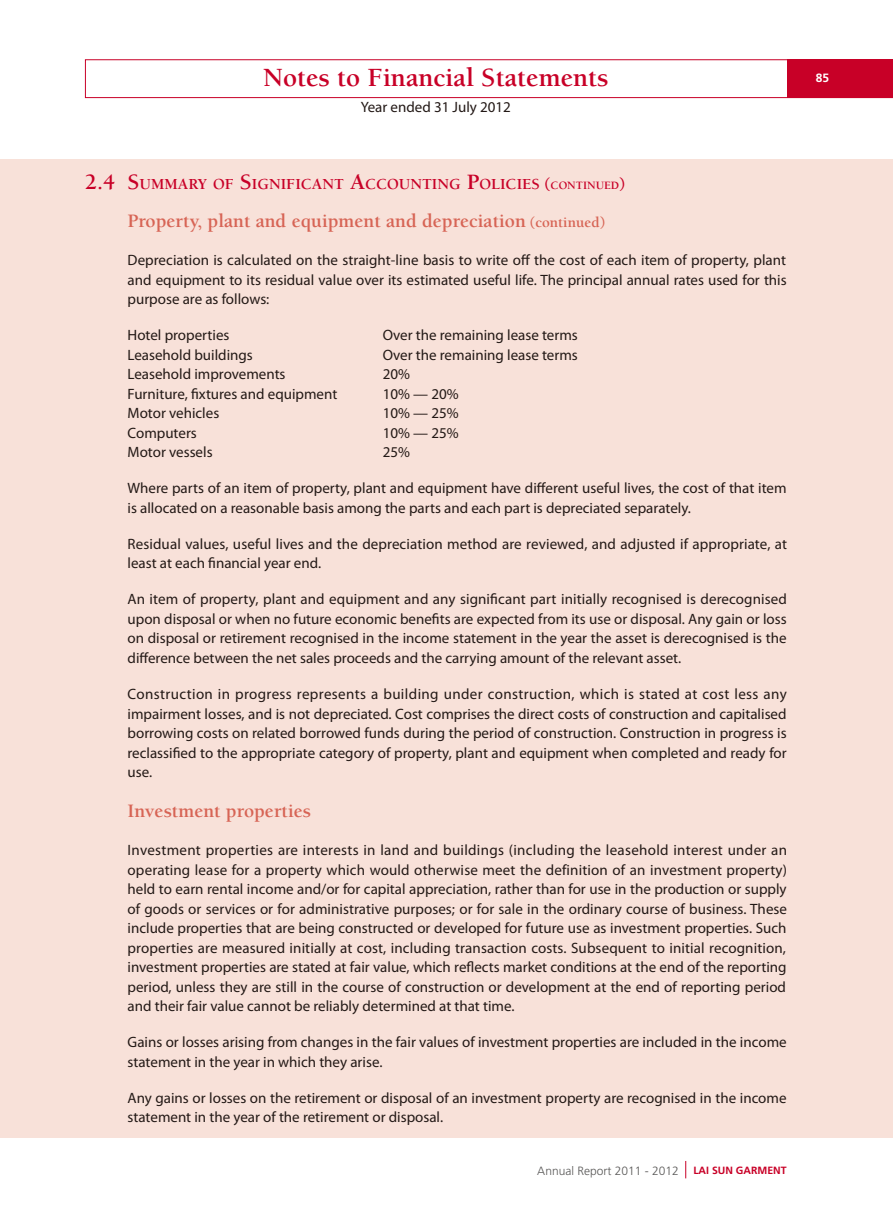
<style>
.page{position:relative;width:893px;height:1212px;background:#fff}
.page>*{position:absolute;margin:0;border:0;box-sizing:border-box;transform-origin:0 0}
.t1{font:700 27px "Berkeley Std";color:#c80027}
.t2{font:700 19.5px "Berkeley Std";color:#d76455}
.t3{font:700 15.75px "Berkeley Std";color:#c80027}
.t4{font:15px/19.5px "Myriad Pro";color:#231916;text-align:justify}
.t5{font:300 12px "Frutiger LT Std";color:#595857}
.t6{font:700 12px "Frutiger LT Std";color:#fff}
.t7{font:700 10.5px "Frutiger LT Std";color:#c80027}
.s1{font-size:22.5px}
.s2{font-size:16.5px}
.s3{font-size:11.55px}
.s4{font-size:15px}
</style>
<div class="page">
<svg style="left:85px;top:59px;width:808px;height:39px"></svg>
<div style="left:0;top:159px;width:893px;height:978px;background:#f8e1d9"></div>
<svg style="left:685px;top:1161px;width:1px;height:17px"></svg>
<h1 class="t1" style="left:263px;top:63px;width:347px">Notes to Financial Statements</h1>
<p class="t6" style="left:816px;top:70px;width:15px">85</p>
<p class="t4" style="left:361px;top:97px;width:152px">Year ended 31 July 2012</p>
<p class="t3" style="left:85px;top:175px;width:542px"><span class="s1">2.4 S</span> UMMARY OF <span class="s1">S</span>IGNIFICANT <span class="s1">A</span>CC OUNTING <span class="s1">P</span>OLICIES <span class="s2">(</span><span class="s3">CONTINUED</span><span class="s2">)</span></p>
<h2 class="t2" style="left:128px;top:211px;width:479px">Property, plant and equipment and depreciation <span class="s4">(continued)</span></h2>
<p class="t4" style="left:128px;top:250px;width:661px">Depreciation is calculated on the straight-line basis to write off the cost of each item of property, plant and equipment to its residual value over its estimated useful life. The principal annual rates used for this purpose are as follows:</p>
<p class="t4" style="left:128px;top:325px;width:103px">Hotel properties</p>
<p class="t4" style="left:383px;top:325px;width:197px">Over the remaining lease terms</p>
<p class="t4" style="left:128px;top:345px;width:127px">Leasehold buildings</p>
<p class="t4" style="left:383px;top:345px;width:197px">Over the remaining lease terms</p>
<p class="t4" style="left:128px;top:364px;width:160px">Leasehold improvements</p>
<p class="t4" style="left:383px;top:364px;width:29px">20%</p>
<p class="t4" style="left:128px;top:384px;width:211px">Furniture, fixtures and equipment</p>
<p class="t4" style="left:383px;top:384px;width:77px">10% — 20%</p>
<p class="t4" style="left:128px;top:403px;width:93px">Motor vehicles</p>
<p class="t4" style="left:383px;top:403px;width:77px">10% — 25%</p>
<p class="t4" style="left:128px;top:423px;width:71px">Computers</p>
<p class="t4" style="left:383px;top:423px;width:77px">10% — 25%</p>
<p class="t4" style="left:128px;top:442px;width:87px">Motor vessels</p>
<p class="t4" style="left:383px;top:442px;width:29px">25%</p>
<p class="t4" style="left:128px;top:478px;width:661px">Where parts of an item of property, plant and equipment have different useful lives, the cost of that item is allocated on a reasonable basis among the parts and each part is depreciated separately.</p>
<p class="t4" style="left:128px;top:534px;width:661px">Residual values, useful lives and the depreciation method are reviewed, and adjusted if appropriate, at least at each financial year end.</p>
<p class="t4" style="left:128px;top:589px;width:661px">An item of property, plant and equipment and any significant part initially recognised is derecognised upon disposal or when no future economic benefits are expected from its use or disposal. Any gain or loss on disposal or retirement recognised in the income statement in the year the asset is derecognised is the difference between the net sales proceeds and the carrying amount of the relevant asset.</p>
<p class="t4" style="left:128px;top:684px;width:661px">Construction in progress represents a building under construction, which is stated at cost less any impairment losses, and is not depreciated. Cost comprises the direct costs of construction and capitalised borrowing costs on related borrowed funds during the period of construction. Construction in progress is reclassified to the appropriate category of property, plant and equipment when completed and ready for use.</p>
<h2 class="t2" style="left:128px;top:800px;width:185px">Investment properties</h2>
<p class="t4" style="left:128px;top:840px;width:661px">Investment properties are interests in land and buildings (including the leasehold interest under an operating lease for a property which would otherwise meet the definition of an investment property) held to earn rental income and/or for capital appreciation, rather than for use in the production or supply of goods or services or for administrative purposes; or for sale in the ordinary course of business. These include properties that are being constructed or developed for future use as investment properties. Such properties are measured initially at cost, including transaction costs. Subsequent to initial recognition, investment properties are stated at fair value, which reflects market conditions at the end of the reporting period, unless they are still in the course of construction or development at the end of reporting period and their fair value cannot be reliably determined at that time.</p>
<p class="t4" style="left:128px;top:1032px;width:661px">Gains or losses arising from changes in the fair values of investment properties are included in the income statement in the year in which they arise.</p>
<p class="t4" style="left:128px;top:1087px;width:660px">Any gains or losses on the retirement or disposal of an investment property are recognised in the income statement in the year of the retirement or disposal.</p>
<p class="t5" style="left:537px;top:1164px;width:143px">Annual Report 2011 - 2012</p>
<p class="t7" style="left:693px;top:1164px;width:95px">LAI SUN GARMENT</p>
</div>
